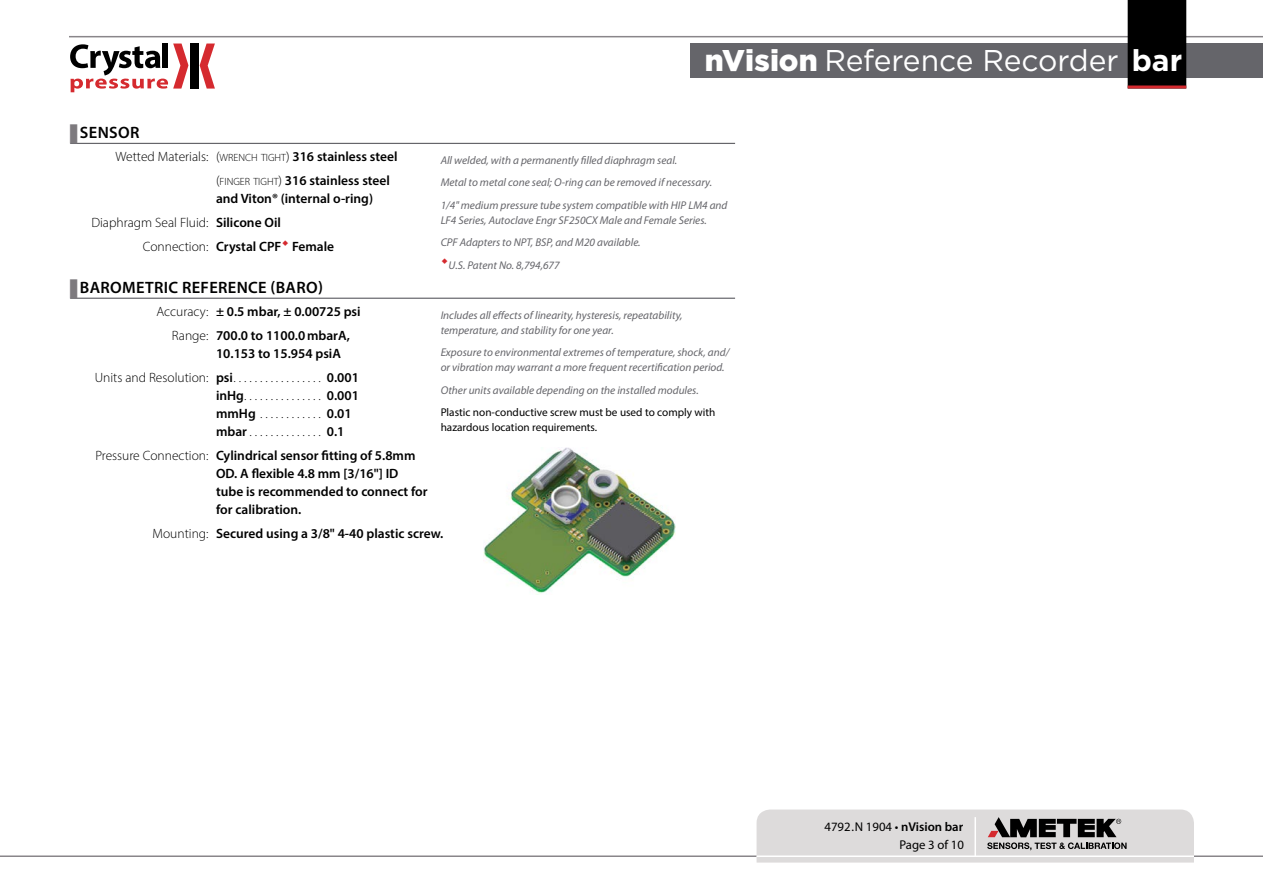
<style>
.page{position:relative;width:1263px;height:893px;background:#fff}
.page>*{position:absolute;margin:0;border:0;box-sizing:border-box;transform-origin:0 0}
.t1{font:30px "Gotham";letter-spacing:-.015em;color:#fff}
.t2{font:600 16.5px "Myriad Pro";letter-spacing:.02em;color:#000}
.t3{font:600 13.5px/24px "Myriad Pro";color:#000}
.t4{font:300 13.5px/24px "Myriad Pro";color:#000}
.t5{font:12.75px/18.5px "Myriad Pro";color:#000;text-align:right}
.t6{font:italic 11.25px/22.5px "Myriad Pro";color:#65656a}
.t7{font:11.25px/15px "Myriad Pro";color:#000}
.s1{font-weight:900}
.s2{font-weight:700}
.s3{font-weight:300}
.s4{font-weight:300;font-size:10.5px}
.s5{font-weight:600}
</style>
<div class="page">
<hr style="left:0;top:855px;width:1263px;height:2px;background:#89868a">
<hr style="left:69px;top:36px;width:1194px;height:1px;background:#89868a">
<div style="left:190px;top:44px;width:8px;height:45px;background:#000"></div>
<svg style="left:200px;top:44px;width:15px;height:45px"></svg>
<svg style="left:70px;top:44px;width:118px;height:48px"></svg>
<svg style="left:756px;top:809px;width:438px;height:54px;background:#cccaca"></svg>
<hr style="left:70px;top:143px;width:665px;height:1px;background:#65656a">
<hr style="left:70px;top:298px;width:665px;height:1px;background:#65656a">
<img style="left:484px;top:447px;width:191px;height:147px">
<div style="left:696px;top:44px;width:567px;height:34px;background:#65656a"></div>
<div style="left:1128px;top:0;width:58px;height:89px;background:#000"></div>
<hr style="left:1128px;top:86px;width:58px;height:3px;background:#d52a2f">
<svg style="left:70px;top:142px;width:21px;height:2px"></svg>
<svg style="left:70px;top:297px;width:21px;height:2px"></svg>
<h1 class="t1" style="left:705px;top:41px;width:479px"><span class="s1">nVision</span> Reference Recorder <span class="s2">bar</span></h1>
<h2 class="t2" style="left:80px;top:122px;width:61px">SENSOR</h2>
<p class="t3" style="left:216px;top:144px;width:183px;text-indent:-101px"><span class="s3">Wetted Materials: (</span><span class="s4">WRENCH TIGHT</span><span class="s3">)</span> 316 stainless steel <span class="s3">(</span><span class="s4">FINGER TIGHT</span><span class="s3">)</span> 316 stainless steel</p>
<p class="t3" style="left:216px;top:186px;width:159px">and Viton® (internal o-ring)</p>
<p class="t4" style="left:91px;top:210px;width:191px">Diaphragm Seal Fluid: <span class="s5">Silicone Oil</span></p>
<p class="t3" style="left:143px;top:234px;width:193px"><span class="s3">Connection:</span> Crystal CPF Female</p>
<h2 class="t2" style="left:80px;top:277px;width:245px">BAROMETRIC REFERENCE (BARO)</h2>
<p class="t3" style="left:156px;top:299px;width:206px;text-align:center"><span class="s3">Accuracy:</span> ± 0.5 mbar, ± 0.00725 psi<br><span class="s3">Range:</span> 700.0 to 1100.0mbarA,</p>
<p class="t4" style="left:95px;top:341px;width:248px;text-indent:121px"><span class="s5">10.153 to 15.954 psiA<br></span>Units and Resolution: <span class="s5">psi</span>..................</p>
<p class="t6" style="left:441px;top:149px;width:288px">All welded, with a permanently filled diaphragm seal.<br>Metal to metal cone seal; O-ring can be removed if necessary.<br>1/4" medium pressure tube system compatible with HIP LM4 and</p>
<p class="t6" style="left:441px;top:209px;width:268px">LF4 Series, Autoclave Engr SF250CX Male and Female Series.</p>
<p class="t6" style="left:441px;top:231px;width:201px">CPF Adapters to NPT, BSP, and M20 available.</p>
<p class="t6" style="left:448px;top:254px;width:113px">U.S. Patent No. 8,794,677</p>
<p class="t6" style="left:441px;top:307px;width:243px;line-height:15px">Includes all effects of linearity, hysteresis, repeatability, temperature, and stability for one year.</p>
<p class="t6" style="left:441px;top:345px;width:290px;line-height:15px">Exposure to environmental extremes of temperature, shock, and/ or vibration may warrant a more frequent recertification period.</p>
<p class="t6" style="left:441px;top:378px;width:260px">Other units available depending on the installed modules.</p>
<p class="t7" style="left:441px;top:405px;width:276px">Plastic non-conductive screw must be used to comply with hazardous location requirements.</p>
<p class="t3" style="left:327px;top:365px;width:34px">0.001</p>
<p class="t4" style="left:216px;top:383px;width:32px"><span class="s5">inHg</span>................</p>
<p class="t3" style="left:327px;top:383px;width:34px">0.001</p>
<p class="t4" style="left:216px;top:401px;width:45px"><span class="s5">mmHg</span>.............</p>
<p class="t3" style="left:327px;top:401px;width:26px">0.01</p>
<p class="t4" style="left:216px;top:419px;width:35px"><span class="s5">mbar</span>...............</p>
<p class="t3" style="left:95px;top:419px;width:322px;text-indent:231px">0.1<br><span class="s3">Pressure Connection:</span> Cylindrical sensor fitting of 5.8mm</p>
<p class="t3" style="left:216px;top:464px;width:213px;line-height:18px">OD. A flexible 4.8 mm [3/16"] ID tube is recommended to connect for for calibration.</p>
<p class="t3" style="left:152px;top:521px;width:292px"><span class="s3">Mounting:</span> Secured using a 3/8" 4-40 plastic screw.</p>
<p class="t5" style="left:824px;top:817px;width:141px">4792.N 1904 • <span class="s5">nVision bar<br></span>Page 3 of 10</p>
</div>
